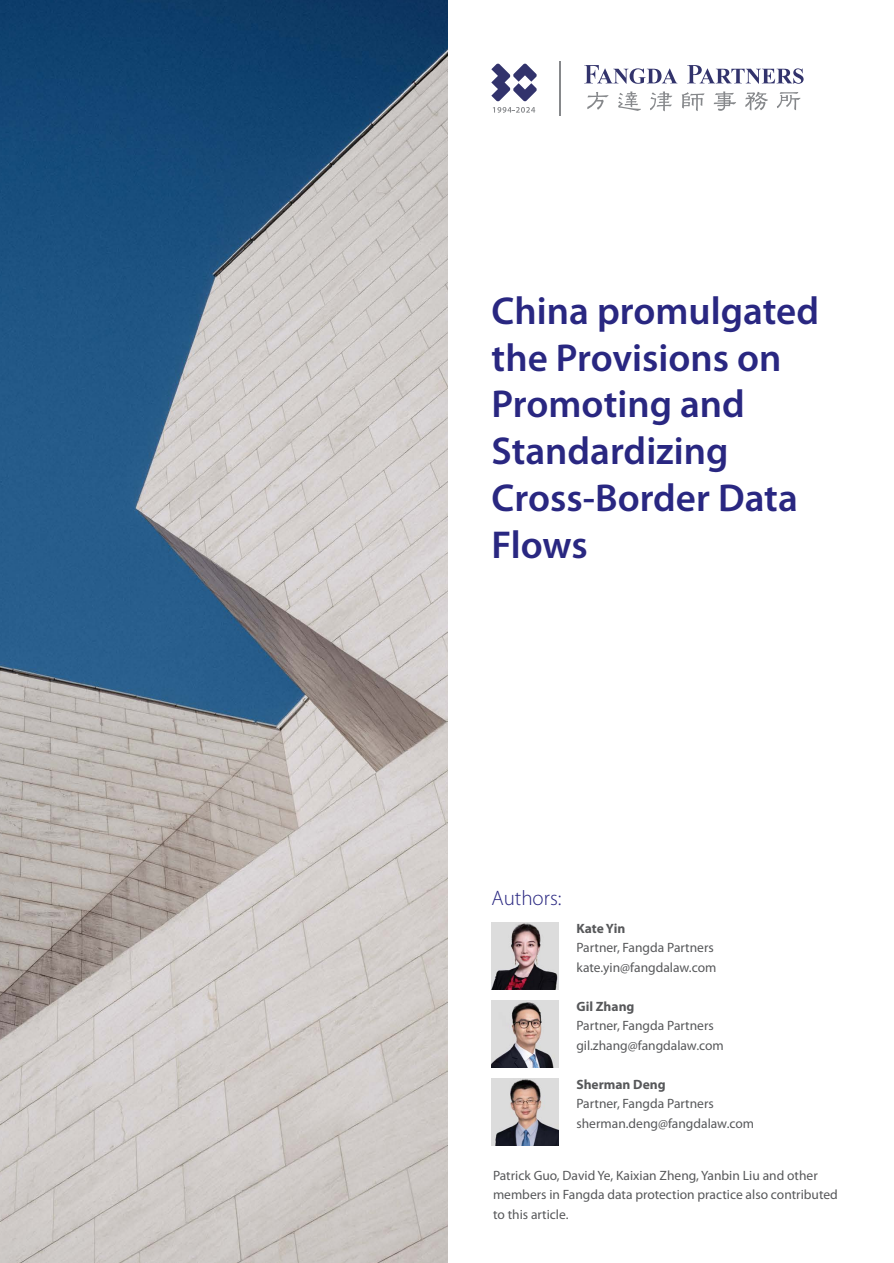
<style>
.page{position:relative;width:894px;height:1263px;background:#fff}
.page>*{position:absolute;margin:0;border:0;box-sizing:border-box;transform-origin:0 0}
.t1{font:600 39px/46.8px "Myriad Pro";color:#292781}
.t2{font:300 21px "Myriad Pro";color:#292781}
.t3{font:13.5px/19.5px "Myriad Pro";color:#57585a}
.t4{font:700 13.5px "Myriad Pro";color:#57585a}
</style>
<div class="page">
<img style="left:0;top:0;width:447px;height:1263px">
<img style="left:491px;top:922px;width:67px;height:67px">
<img style="left:491px;top:1000px;width:67px;height:67px">
<img style="left:491px;top:1078px;width:67px;height:67px">
<svg style="left:491px;top:63px;width:45px;height:50px"></svg>
<svg style="left:587px;top:92px;width:21px;height:18px"></svg>
<svg style="left:618px;top:91px;width:22px;height:20px"></svg>
<svg style="left:650px;top:91px;width:22px;height:20px"></svg>
<svg style="left:713px;top:91px;width:22px;height:20px"></svg>
<svg style="left:681px;top:92px;width:23px;height:19px"></svg>
<svg style="left:745px;top:92px;width:22px;height:18px"></svg>
<svg style="left:777px;top:92px;width:23px;height:18px"></svg>
<svg style="left:584px;top:65px;width:93px;height:19px"></svg>
<svg style="left:687px;top:65px;width:116px;height:19px"></svg>
<hr style="left:559px;top:61px;width:2px;height:54px;background:#86888b">
<h1 class="t1" style="left:491px;top:288px;width:329px">China promulgated the Provisions on<br>Promoting and<br>Standardizing<br>Cross-Border Data<br>Flows</h1>
<h2 class="t2" style="left:491px;top:886px;width:71px">Authors:</h2>
<p class="t4" style="left:576px;top:920px;width:50px">Kate Yin</p>
<p class="t3" style="left:576px;top:938px;width:141px">Partner, Fangda Partners kate.yin@fangdalaw.com</p>
<p class="t4" style="left:576px;top:998px;width:59px">Gil Zhang</p>
<p class="t3" style="left:576px;top:1016px;width:149px">Partner, Fangda Partners gil.zhang@fangdalaw.com</p>
<p class="t4" style="left:576px;top:1076px;width:91px">Sherman Deng</p>
<p class="t3" style="left:576px;top:1094px;width:179px">Partner, Fangda Partners sherman.deng@fangdalaw.com</p>
<p class="t3" style="left:493px;top:1166px;width:346px">Patrick Guo, David Ye, Kaixian Zheng, Yanbin Liu and other members in Fangda data protection practice also contributed to this article.</p>
</div>
